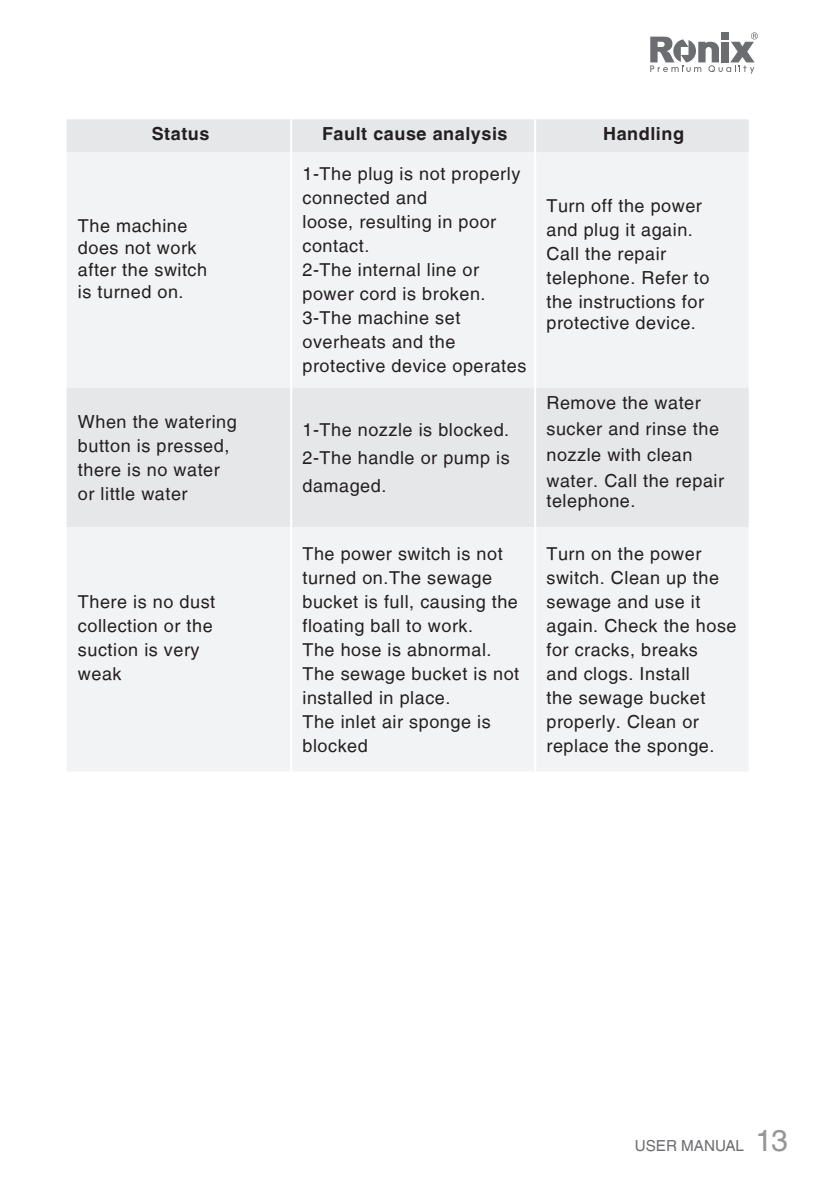
<style>
.page{position:relative;width:840px;height:1191px;background:#fff}
.page>*{position:absolute;margin:0;border:0;box-sizing:border-box;transform-origin:0 0}
.t1{font:18px/24px "Helvetica LT";letter-spacing:.03em;color:#231f20}
.t2{font:700 18px "Helvetica LT";letter-spacing:.03em;color:#231f20}
.t3{font:15.2px "Helvetica LT";color:#6c6d70}
.s1{font-size:30px;color:#939598}
</style>
<div class="page">
<svg style="left:650px;top:32px;width:107px;height:42px"></svg>
<div style="left:720px;top:32px;width:8px;height:7px;background:#6c6d70"></div>
<div style="left:67px;top:119px;width:681px;height:33px;background:#e6e7e9"></div>
<div style="left:67px;top:152px;width:681px;height:236px;background:#f2f3f4"></div>
<div style="left:67px;top:388px;width:681px;height:139px;background:#e6e7e9"></div>
<div style="left:67px;top:527px;width:681px;height:244px;background:#f2f3f4"></div>
<hr style="left:290px;top:119px;width:2px;height:33px;background:#fff">
<hr style="left:534px;top:119px;width:2px;height:33px;background:#fff">
<hr style="left:290px;top:152px;width:2px;height:236px;background:#fff">
<hr style="left:534px;top:152px;width:2px;height:236px;background:#fff">
<hr style="left:290px;top:388px;width:2px;height:139px;background:#fff">
<hr style="left:534px;top:388px;width:2px;height:139px;background:#fff">
<hr style="left:290px;top:527px;width:2px;height:244px;background:#fff">
<hr style="left:534px;top:527px;width:2px;height:244px;background:#fff">
<p class="t2" style="left:152px;top:123px;width:59px">Status</p>
<p class="t2" style="left:322px;top:123px;width:187px">Fault cause analysis</p>
<p class="t2" style="left:602px;top:123px;width:82px">Handling</p>
<p class="t1" style="left:78px;top:215px;width:131px;line-height:22px">The machine does not work after the switch is turned on.</p>
<p class="t1" style="left:302px;top:162px;width:225px">1-The plug is not properly connected and<br>loose, resulting in poor contact.<br>2-The internal line or power cord is broken.<br>3-The machine set overheats and the protective device operates</p>
<p class="t1" style="left:78px;top:409px;width:160px">When the watering button is pressed, there is no water or little water</p>
<p class="t1" style="left:302px;top:415px;width:208px;line-height:28px;text-align:justify">1-The nozzle is blocked.<br>2-The handle or pump is damaged.</p>
<p class="t1" style="left:546px;top:194px;width:164px">Turn off the power and plug it again.<br>Call the repair telephone. Refer to the instructions for</p>
<p class="t1" style="left:546px;top:310px;width:151px">protective device.</p>
<p class="t1" style="left:546px;top:389px;width:179px;line-height:26px">Remove the water sucker and rinse the nozzle with clean water. Call the repair</p>
<p class="t1" style="left:546px;top:488px;width:90px">telephone.</p>
<p class="t1" style="left:78px;top:589px;width:139px">There is no dust collection or the suction is very weak</p>
<p class="t1" style="left:302px;top:541px;width:218px">The power switch is not turned on.The sewage bucket is full, causing the floating ball to work.<br>The hose is abnormal.<br>The sewage bucket is not installed in place.<br>The inlet air sponge is blocked</p>
<p class="t1" style="left:546px;top:541px;width:191px">Turn on the power switch. Clean up the sewage and use it again. Check the hose for cracks, breaks<br>and clogs. Install<br>the sewage bucket properly. Clean or replace the sponge.</p>
<p class="t3" style="left:634px;top:1137px;width:154px">USER MANUAL <span class="s1">13</span></p>
</div>
